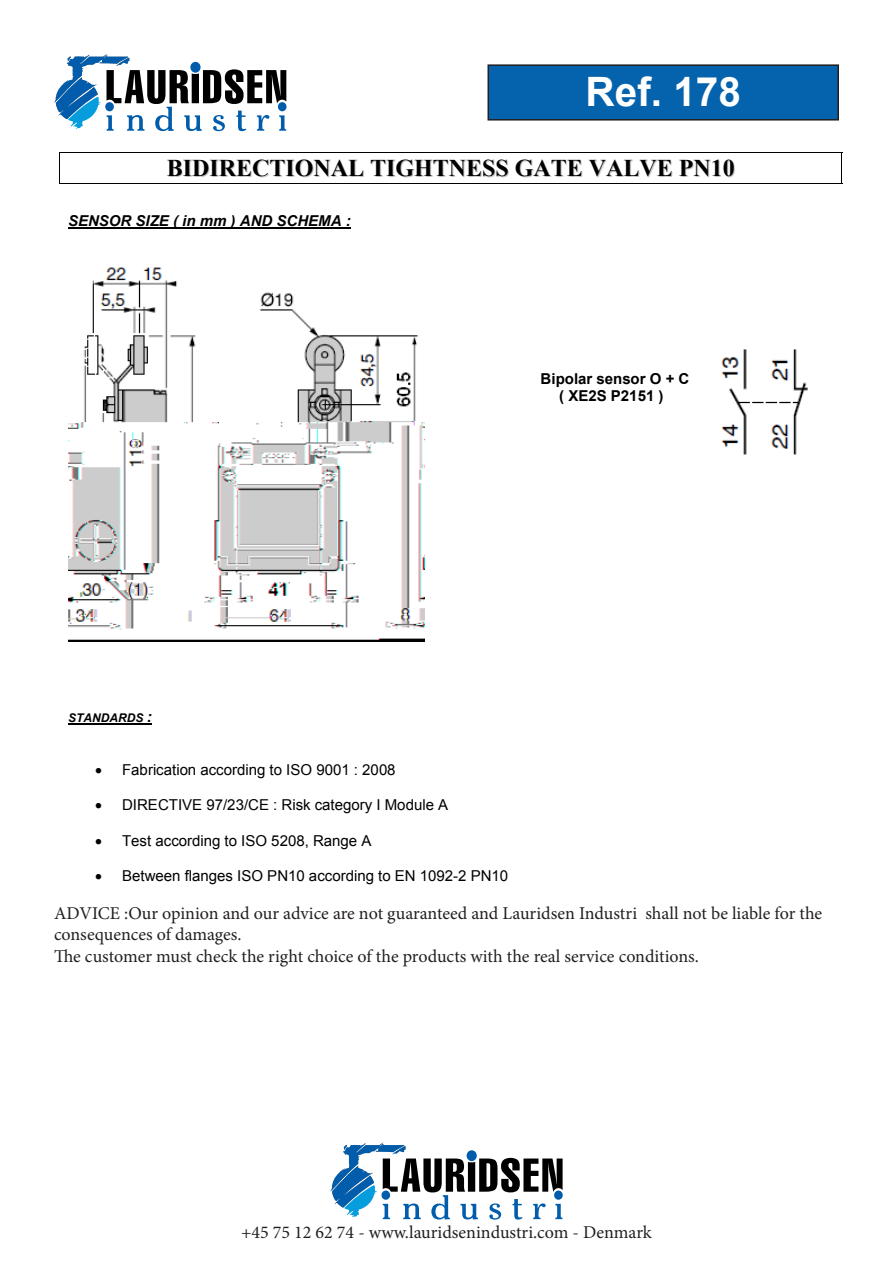
<style>
.page{position:relative;width:893px;height:1263px;background:#fff}
.page>*{position:absolute;margin:0;border:0;box-sizing:border-box;transform-origin:0 0}
.t1{font:700 40.5px "Arial";color:#fff}
.t2{font:700 36px "Times New Roman";color:#fff}
.t3{font:700 24px "Times New Roman";color:#000}
.t4{font:18px/21.6px "Minion Pro";color:#231f20}
.t5{font:15px "Arial";color:#000}
.t6{font:700 15px/17.2px "Arial";color:#000;text-align:center}
.t7{font:italic 700 15px "Arial";color:#000}
.t8{font:italic 700 12px "Arial";color:#000}
.s1{color:#c0c0c0}
.s2{font-size:15px}
</style>
<div class="page">
<div style="left:488px;top:65px;width:350px;height:55px;background:#0563ad"></div>
<div style="left:487px;top:64px;width:352px;height:57px;border:2px solid #231f20"></div>
<hr style="left:59px;top:152px;width:783px;height:1px;background:#000">
<hr style="left:59px;top:183px;width:783px;height:1px;background:#000">
<hr style="left:59px;top:152px;width:1px;height:31px;background:#000">
<hr style="left:842px;top:152px;width:1px;height:31px;background:#000">
<img style="left:68px;top:267px;width:357px;height:374px">
<img style="left:721px;top:349px;width:87px;height:106px">
<hr style="left:68px;top:227px;width:283px;height:2px;background:#000">
<hr style="left:68px;top:723px;width:84px;height:2px;background:#000">
<svg style="left:330px;top:1142px;width:233px;height:77px"></svg>
<svg style="left:54px;top:54px;width:232px;height:77px"></svg>
<p class="t2" style="left:617px;top:53px;width:145px">REF. 178</p>
<h1 class="t1" style="left:586px;top:63px;width:157px">Ref. 178</h1>
<p class="t3" style="left:167px;top:151px;width:570px">BIDIRECTI<span class="s1">O</span>NAL TI<span class="s1">GH</span>TNESS <span class="s1">G</span>ATE VALVE PN10</p>
<p class="t7" style="left:68px;top:210px;width:284px">SENSOR SIZE ( in mm ) AND SCHEMA :</p>
<p class="t8" style="left:68px;top:710px;width:85px">STANDARDS <span class="s2">:</span></p>
<p class="t6" style="left:541px;top:370px;width:150px">Bipolar sensor O + C ( XE2S P2151 )</p>
<p class="t5" style="left:95px;top:759px;width:302px">• Fabrication according to ISO 9001 : 2008</p>
<p class="t5" style="left:95px;top:795px;width:355px">• DIRECTIVE 97/23/CE : Risk category I Module A</p>
<p class="t5" style="left:95px;top:830px;width:278px">• Test according to ISO 5208, Range A</p>
<p class="t5" style="left:95px;top:866px;width:415px">• Between flanges ISO PN10 according to EN 1092-2 PN10</p>
<p class="t4" style="left:54px;top:902px;width:770px">ADVICE :Our opinion and our advice are not guaranteed and Lauridsen Industri shall not be liable for the consequences of damages.</p>
<p class="t4" style="left:54px;top:945px;width:646px">The customer must check the right choice of the products with the real service conditions.</p>
<p class="t4" style="left:241px;top:1221px;width:412px">+45 75 12 62 74 - www.lauridsenindustri.com - Denmark</p>
</div>
